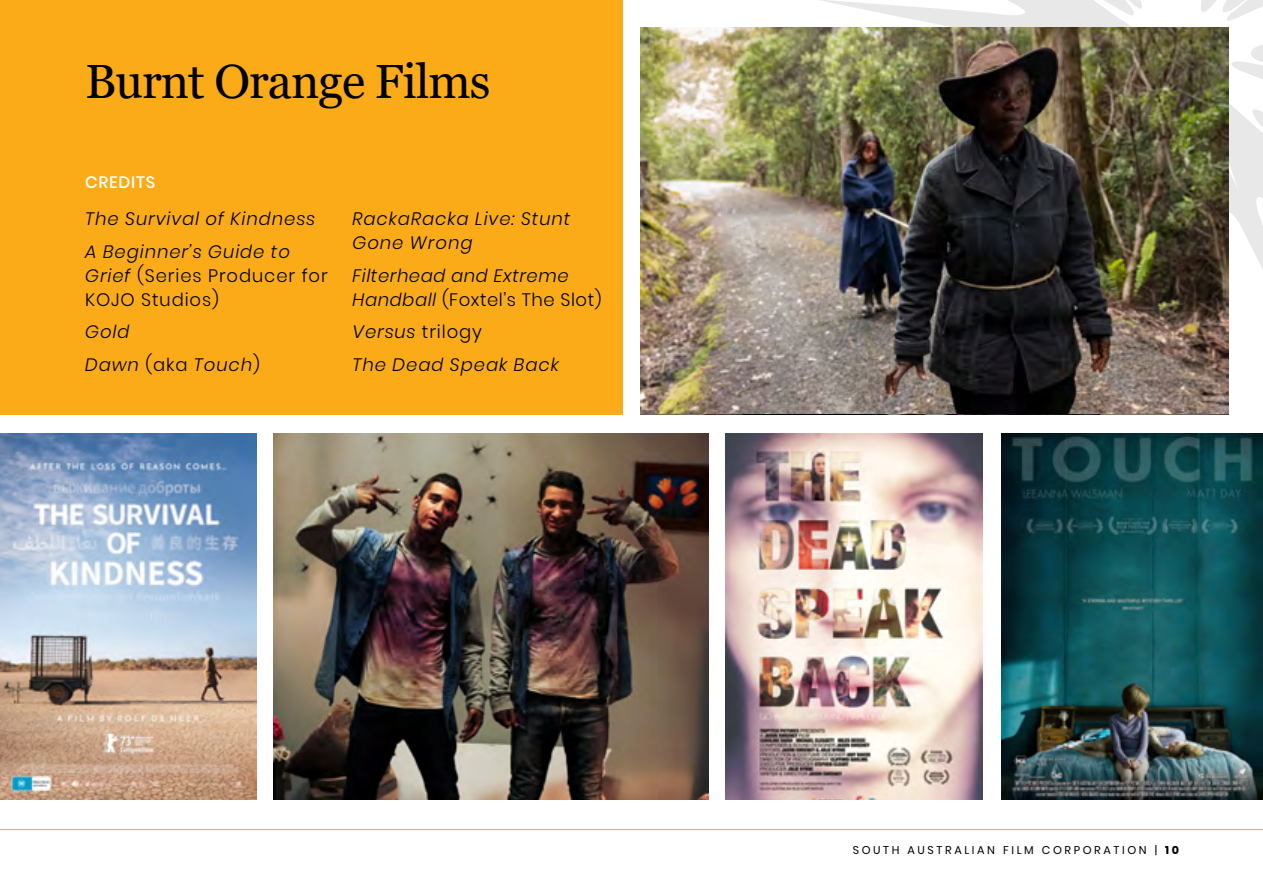
<style>
.page{position:relative;width:1263px;height:893px;background:#fff}
.page>*{position:absolute;margin:0;border:0;box-sizing:border-box;transform-origin:0 0}
.t1{font:48px "Georgia";letter-spacing:-.02em;color:#000}
.t2{font:italic 300 18px/32.5px "Poppins";letter-spacing:.05em;color:#000}
.t3{font:italic 300 18px/24px "Poppins";letter-spacing:.03em;color:#000}
.t4{font:300 18px/24px "Poppins";letter-spacing:.05em;color:#000}
.t5{font:500 16.5px "Poppins";letter-spacing:.05em;color:#fff}
.t6{font:11.25px "Poppins";letter-spacing:.235em;color:#000}
.s1{font-style:italic}
.s2{font-style:normal}
.s3{font-weight:700}
</style>
<div class="page">
<div style="left:0;top:0;width:622px;height:414px;background:#fbab18"></div>
<hr style="left:0;top:829px;width:1263px;height:1px;background:#fbab18">
<svg style="left:804px;top:0;width:459px;height:330px"></svg>
<img style="left:640px;top:28px;width:589px;height:386px">
<img style="left:1002px;top:434px;width:261px;height:365px">
<img style="left:0;top:434px;width:257px;height:365px">
<img style="left:725px;top:434px;width:257px;height:365px">
<img style="left:274px;top:434px;width:435px;height:365px">
<h1 class="t1" style="left:85px;top:53px;width:407px">Burnt Orange Films</h1>
<p class="t5" style="left:85px;top:173px;width:72px">CREDITS</p>
<p class="t2" style="left:85px;top:203px;width:231px">The Survival of Kindness<br>A Beginner’s Guide to</p>
<p class="t4" style="left:85px;top:263px;width:244px"><span class="s1">Grief</span> (Series Producer for<br>KOJO Studios)</p>
<p class="t2" style="left:85px;top:316px;width:176px">Gold<br>Dawn <span class="s2">(aka</span> Touch<span class="s2">)</span></p>
<p class="t2" style="left:352px;top:207px;width:219px;line-height:24px">RackaRacka Live: Stunt<br>Gone Wrong</p>
<p class="t3" style="left:352px;top:263px;width:251px">Filterhead and Extreme<br>Handball <span class="s2">(Foxtel’s The Slot)</span></p>
<p class="t2" style="left:352px;top:316px;width:208px">Versus <span class="s2">trilogy<br></span>The Dead Speak Back</p>
<p class="t6" style="left:853px;top:844px;width:328px">SOUTH AUSTRALIAN FILM CORPORATION | <span class="s3">10</span></p>
</div>
